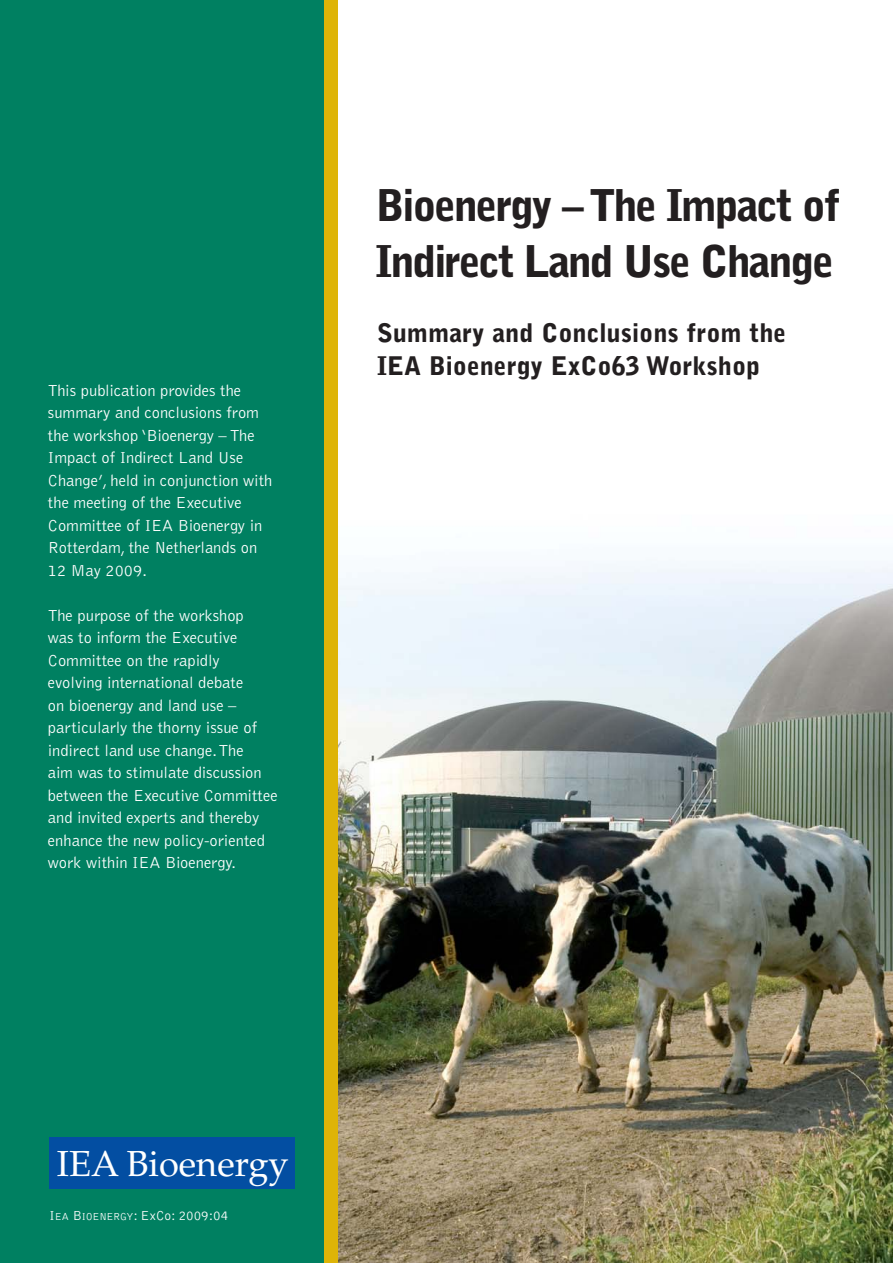
<style>
.page{position:relative;width:893px;height:1263px;background:#fff}
.page>*{position:absolute;margin:0;border:0;box-sizing:border-box;transform-origin:0 0}
.t1{font:900 43.5px/55.5px "Bell Gothic";letter-spacing:-.05em;color:#231f20}
.t2{font:36.15px "Palatino";color:#fff}
.t3{font:900 25.5px/33px "Bell Gothic";color:#231f20}
.t4{font:300 16.5px/22.5px "Bell Gothic";color:#fff}
.t5{font:300 13.5px "Bell Gothic";color:#fff}
.s1{font-size:10.5px}
</style>
<div class="page">
<img style="left:337px;top:78px;width:556px;height:1185px">
<div style="left:0;top:0;width:327px;height:1263px;background:#008061"></div>
<div style="left:50px;top:1138px;width:245px;height:51px;background:#034ea2"></div>
<div style="left:324px;top:0;width:13px;height:1263px;background:#deb407"></div>
<p class="t4" style="left:48px;top:380px;width:226px">This publication provides the summary and conclusions from the workshop ‘Bioenergy – The<br>Impact of Indirect Land Use<br>Change’, held in conjunction with the meeting of the Executive<br>Committee of IEA Bioenergy in<br>Rotterdam, the Netherlands on<br>12 May 2009.</p>
<p class="t4" style="left:48px;top:605px;width:231px">The purpose of the workshop<br>was to inform the Executive<br>Committee on the rapidly evolving international debate<br>on bioenergy and land use – particularly the thorny issue of indirect land use change. The<br>aim was to stimulate discussion between the Executive Committee and invited experts and thereby enhance the new policy-oriented work within IEA Bioenergy.</p>
<h1 class="t1" style="left:376px;top:181px;width:467px">Bioenergy – The Impact of<br>Indirect Land Use Change</h1>
<h3 class="t3" style="left:377px;top:318px;width:411px">Summary and Conclusions from the<br>IEA Bioenergy ExCo63 Workshop</h3>
<h2 class="t2" style="left:57px;top:1149px;width:233px">IEA Bioenergy</h2>
<p class="t5" style="left:50px;top:1210px;width:180px">I<span class="s1">EA</span> B<span class="s1">IOENERGY</span>: ExCo: 2009:04</p>
</div>
